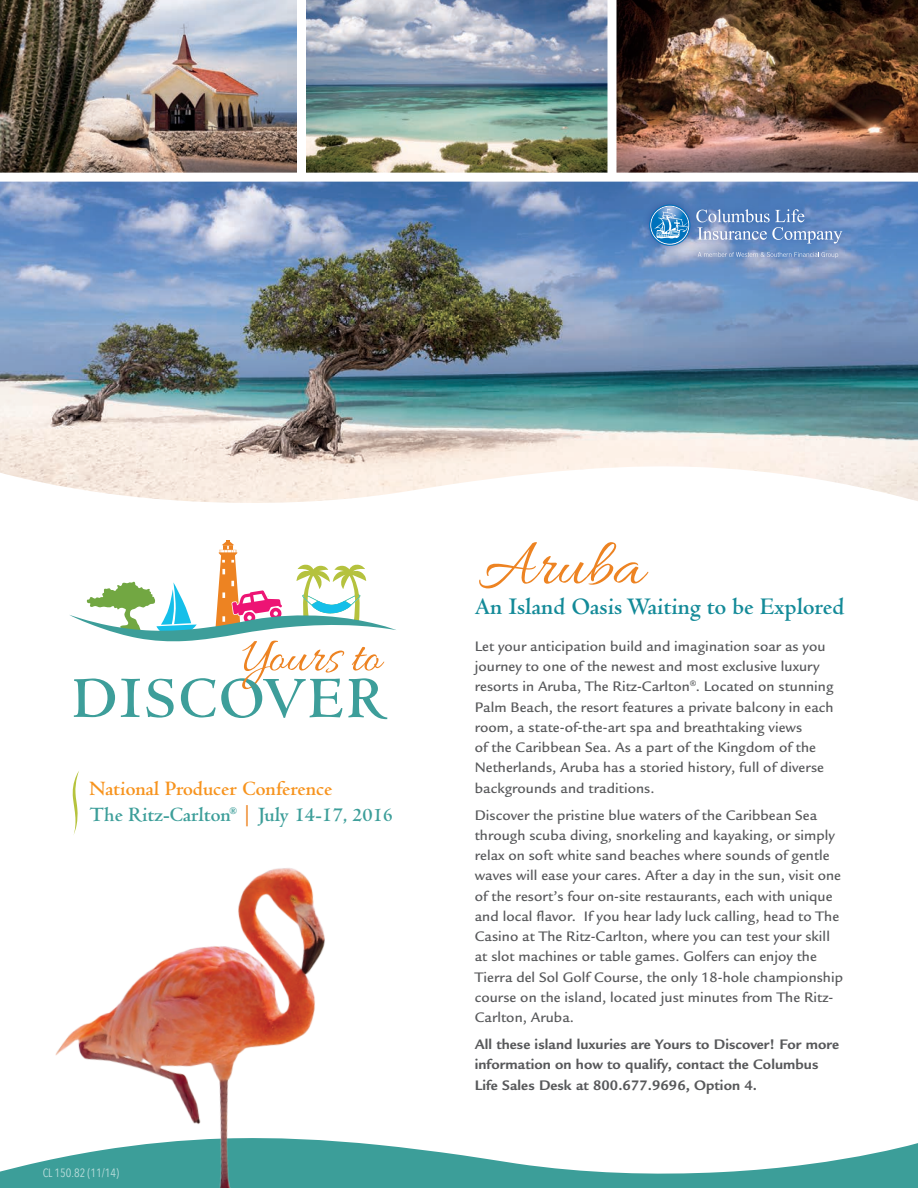
<style>
.page{position:relative;width:918px;height:1188px;background:#fff}
.page>*{position:absolute;margin:0;border:0;box-sizing:border-box;transform-origin:0 0}
.t1{font:700 24.75px "Centaur MT Std";color:#138a98}
.t2{font:700 21.15px/25.5px "Centaur MT Std";color:#f7931d}
.t3{font:500 15px/20.2px "Legacy Sans Std";letter-spacing:.005em;color:#57585a}
.t4{font:700 15px/20.7px "Legacy Sans Std";letter-spacing:.005em;color:#57585a}
.t5{font:12px "Avenir Next Condensed";color:#fff}
.s1{color:#3c9e99}
.s2{color:#ed8422}
.s3{font-size:20.4px;color:#3c9e99}
.s4{font-size:19.65px;color:#3c9e99}
</style>
<div class="page">
<img style="left:0;top:182px;width:918px;height:283px">
<svg style="left:0;top:465px;width:918px;height:38px"></svg>
<svg style="left:0;top:1143px;width:918px;height:45px;fill:#3c9e99"></svg>
<img style="left:0;top:0;width:297px;height:173px">
<img style="left:306px;top:0;width:612px;height:173px">
<div style="left:608px;top:0;width:8px;height:177px;background:#fff"></div>
<div style="left:642px;top:197px;width:207px;height:68px;background:#253f8e;opacity:.5"></div>
<svg style="left:649px;top:205px;width:41px;height:41px;background:#5898cc"></svg>
<svg style="left:698px;top:252px;width:140px;height:6px"></svg>
<svg style="left:696px;top:209px;width:146px;height:35px;background:#7797c8"></svg>
<img style="left:13px;top:868px;width:375px;height:320px">
<svg style="left:70px;top:540px;width:326px;height:179px"></svg>
<svg style="left:479px;top:542px;width:170px;height:46px"></svg>
<svg style="left:72px;top:771px;width:7px;height:64px"></svg>
<p class="t2" style="left:89px;top:777px;width:305px">National Producer Conference<br><span class="s1">The Ritz-Carlton</span><sup>®</sup> <span class="s2">|</span> <span class="s1">July</span> <span class="s3">14-17,</span> <span class="s4">2016</span></p>
<p class="t5" style="left:43px;top:1162px;width:78px">CL 150.82 (11/14)</p>
<p class="t1" style="left:475px;top:593px;width:371px">An Island Oasis Waiting to be Explored</p>
<p class="t3" style="left:475px;top:636px;width:360px">Let your anticipation build and imagination soar as you journey to one of the newest and most exclusive luxury resorts in Aruba, The Ritz-Carlton<sup>®</sup>. Located on stunning Palm Beach, the resort features a private balcony in each room, a state-of-the-art spa and breathtaking views<br>of the Caribbean Sea. As a part of the Kingdom of the Netherlands, Aruba has a storied history, full of diverse backgrounds and traditions.</p>
<p class="t3" style="left:475px;top:805px;width:370px">Discover the pristine blue waters of the Caribbean Sea through scuba diving, snorkeling and kayaking, or simply relax on soft white sand beaches where sounds of gentle waves will ease your cares. After a day in the sun, visit one of the resort’s four on-site restaurants, each with unique and local flavor. If you hear lady luck calling, head to The Casino at The Ritz-Carlton, where you can test your skill at slot machines or table games. Golfers can enjoy the Tierra del Sol Golf Course, the only 18-hole championship course on the island, located just minutes from The Ritz-Carlton, Aruba.</p>
<p class="t4" style="left:475px;top:1034px;width:366px">All these island luxuries are Yours to Discover! For more information on how to qualify, contact the Columbus<br>Life Sales Desk at 800.677.9696, Option 4.</p>
</div>
